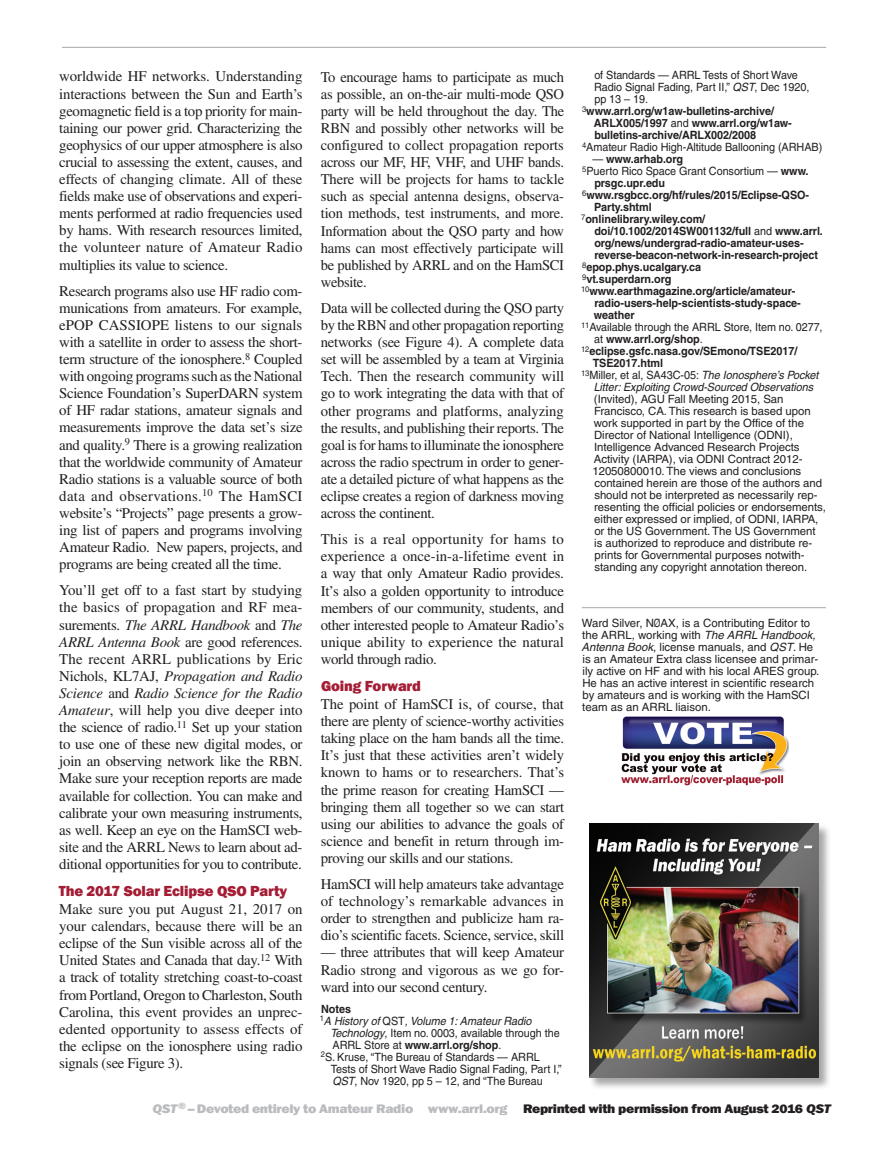
<style>
.page{position:relative;width:885px;height:1161px;background:#fff}
.page>*{position:absolute;margin:0;border:0;box-sizing:border-box;transform-origin:0 0}
.Subhead_1{font:800 15px "Franklin Gothic";letter-spacing:-.01em;color:#a41d35}
.Body_Text{font:14.85px/17.1px "Times";letter-spacing:-.02em;color:#231f20;text-align:justify}
.t1{font:800 12.75px "Franklin Gothic";letter-spacing:-.025em;color:#babbbe;scale:1.1 1}
.Notes{font:11.4px/12px "Helvetica";letter-spacing:-.005em;color:#231f20;scale:.95 1}
.Notes-2{font:700 11.4px/12px "Helvetica";letter-spacing:-.005em;color:#231f20;scale:.95 1}
.Author_s_Bio{font:11.4px/12px "Helvetica";color:#231f20}
.s1{font-style:italic}
.s2{font-weight:700}
.s3{font-weight:400}
.s4{color:#231f20}
.s5{font-style:italic;color:#231f20}
</style>
<div class="page">
<hr style="left:62px;top:47px;width:764px;height:1px;background:#a8a9ad">
<img style="left:621px;top:716px;width:167px;height:70px">
<hr style="left:581px;top:607px;width:244px;height:1px;background:#a8a9ad">
<div style="left:589px;top:823px;width:241px;height:267px;background:#231f20;opacity:.4"></div>
<img style="left:589px;top:824px;width:228px;height:253px">
<p class="Body_Text" style="left:59px;top:68px;width:245px">worldwide HF networks. Understanding interactions between the Sun and Earth’s geomagnetic field is a top priority for main&shy;taining our power grid. Characterizing the geophysics of our upper atmosphere is also crucial to assessing the extent, causes, and effects of changing climate. All of these fields make use of observations and experi&shy;ments performed at radio frequencies used by hams. With research resources limited, the volunteer nature of Amateur Radio multiplies its value to science.</p>
<p class="Body_Text" style="left:59px;top:282px;width:245px">Research programs also use HF radio com&shy;munications from amateurs. For example, ePOP CASSIOPE listens to our signals with a satellite in order to assess the short&shy;term structure of the ionosphere.<sup>8</sup> Coupled with ongoing programs such as the National Science Foundation’s SuperDARN system of HF radar stations, amateur signals and measurements improve the data set’s size and quality.<sup>9</sup> There is a growing realization that the worldwide community of Amateur Radio stations is a valuable source of both data and observations.<sup>10</sup> The HamSCI website’s “Projects” page presents a grow&shy;ing list of papers and programs involving Amateur Radio. New papers, projects, and programs are being created all the time.</p>
<p class="Body_Text" style="left:59px;top:582px;width:245px">You’ll get off to a fast start by studying the basics of propagation and RF mea&shy;surements. <span class="s1">The ARRL Handbook</span> and <span class="s1">The ARRL Antenna Book</span> are good references.<br>The recent ARRL publications by Eric Nichols, KL7AJ, <span class="s1">Propagation and Radio Science</span> and <span class="s1">Radio Science for the Radio Amateur</span>, will help you dive deeper into the science of radio.<sup>11</sup> Set up your station to use one of these new digital modes, or join an observing network like the RBN.<br>Make sure your reception reports are made available for collection. You can make and calibrate your own measuring instruments, as well. Keep an eye on the HamSCI web&shy;site and the ARRL News to learn about ad&shy;ditional opportunities for you to contribute.</p>
<p class="Subhead_1" style="left:59px;top:881px;width:230px">The 2017 Solar Eclipse QSO Party</p>
<p class="Body_Text" style="left:59px;top:900px;width:245px">Make sure you put August 21, 2017 on your calendars, because there will be an eclipse of the Sun visible across all of the United States and Canada that day.<sup>12</sup> With a track of totality stretching coast-to-coast from Portland, Oregon to Charleston, South Carolina, this event provides an unprec&shy;edented opportunity to assess effects of the eclipse on the ionosphere using radio signals (see Figure 3).</p>
<p class="Body_Text" style="left:321px;top:68px;width:245px">To encourage hams to participate as much as possible, an on-the-air multi-mode QSO party will be held throughout the day. The RBN and possibly other networks will be configured to collect propagation reports across our MF, HF, VHF, and UHF bands.<br>There will be projects for hams to tackle such as special antenna designs, observa&shy;tion methods, test instruments, and more.<br>Information about the QSO party and how hams can most effectively participate will be published by ARRL and on the HamSCI website.</p>
<p class="Body_Text" style="left:321px;top:299px;width:245px">Data will be collected during the QSO party by the RBN and other propagation reporting networks (see Figure 4). A complete data set will be assembled by a team at Virginia Tech. Then the research community will go to work integrating the data with that of other programs and platforms, analyzing the results, and publishing their reports. The goal is for hams to illuminate the ionosphere across the radio spectrum in order to gener&shy;ate a detailed picture of what happens as the eclipse creates a region of darkness moving across the continent.</p>
<p class="Body_Text" style="left:321px;top:531px;width:245px">This is a real opportunity for hams to experience a once-in-a-lifetime event in a way that only Amateur Radio provides.<br>It’s also a golden opportunity to introduce members of our community, students, and other interested people to Amateur Radio’s unique ability to experience the natural world through radio.</p>
<p class="Subhead_1" style="left:321px;top:676px;width:101px">Going Forward</p>
<p class="Body_Text" style="left:321px;top:695px;width:245px">The point of HamSCI is, of course, that there are plenty of science-worthy activities taking place on the ham bands all the time.<br>It’s just that these activities aren’t widely known to hams or to researchers. That’s the prime reason for creating HamSCI — bringing them all together so we can start using our abilities to advance the goals of science and benefit in return through im&shy;proving our skills and our stations.</p>
<p class="Body_Text" style="left:321px;top:875px;width:245px">HamSCI will help amateurs take advantage of technology’s remarkable advances in order to strengthen and publicize ham ra&shy;dio’s scientific facets. Science, service, skill</p>
<p class="Body_Text" style="left:321px;top:944px;width:245px">— three attributes that will keep Amateur Radio strong and vigorous as we go for&shy;ward into our second century.</p>
<p class="Notes-2" style="left:321px;top:1002px;width:33px">Notes</p>
<p class="Notes" style="left:330px;top:1015px;width:243px;text-indent:-11px"><sup>1</sup><span class="s1">A History of</span> QST<span class="s1">, Volume 1: Amateur Radio<br>Technology</span>, Item no. 0003, available through the<br>ARRL Store at <span class="s2">www.arrl.org/shop</span>.</p>
<p class="Notes" style="left:331px;top:1051px;width:244px;text-indent:-10px"><sup>2</sup>S. Kruse, “The Bureau of Standards — ARRL<br>Tests of Short Wave Radio Signal Fading, Part I,”<br><span class="s1">QST</span>, Nov 1920, pp 5 – 12, and “The Bureau</p>
<p class="Notes" style="left:594px;top:69px;width:228px">of Standards — ARRL Tests of Short Wave<br>Radio Signal Fading, Part II,” <span class="s1">QST</span>, Dec 1920, pp 13 – 19.</p>
<p class="Notes-2" style="left:593px;top:105px;width:210px;text-indent:-12px"><sup>3</sup>www.arrl.org/w1aw-bulletins-archive/<br>ARLX005/1997 <span class="s3">and</span> www.arrl.org/w1aw&shy;bulletins-archive/ARLX002/2008</p>
<p class="Notes" style="left:582px;top:141px;width:254px"><sup>4</sup>Amateur Radio High-Altitude Ballooning (ARHAB)</p>
<p class="Notes-2" style="left:592px;top:153px;width:97px"><span class="s3">—</span> www.arhab.org</p>
<p class="Notes" style="left:594px;top:165px;width:227px;text-indent:-12px"><sup>5</sup>Puerto Rico Space Grant Consortium — <span class="s2">www. prsgc.upr.edu</span></p>
<p class="Notes-2" style="left:594px;top:189px;width:228px;text-indent:-12px"><sup>6</sup>www.rsgbcc.org/hf/rules/2015/Eclipse-QSO-<br>Party.shtml</p>
<p class="Notes-2" style="left:594px;top:213px;width:242px;text-indent:-13px"><sup>7</sup>onlinelibrary.wiley.com/ doi/10.1002/2014SW001132/full <span class="s3">and</span> www.arrl. org/news/undergrad-radio-amateur-uses&shy;reverse-beacon-network-in-research-project</p>
<p class="Notes-2" style="left:582px;top:261px;width:127px"><sup>8</sup>epop.phys.ucalgary.ca</p>
<p class="Notes-2" style="left:582px;top:273px;width:95px"><sup>9</sup>vt.superdarn.org</p>
<p class="Notes-2" style="left:593px;top:285px;width:219px;text-indent:-13px"><sup>10</sup>www.earthmagazine.org/article/amateur&shy;radio-users-help-scientists-study-space&shy;weather</p>
<p class="Notes" style="left:594px;top:321px;width:242px;text-indent:-13px"><sup>11</sup>Available through the ARRL Store, Item no. 0277, at <span class="s2">www.arrl.org/shop</span>.</p>
<p class="Notes-2" style="left:592px;top:345px;width:217px;text-indent:-12px"><sup>12</sup>eclipse.gsfc.nasa.gov/SEmono/TSE2017/<br>TSE2017.html</p>
<p class="Notes" style="left:592px;top:369px;width:247px;text-indent:-11px"><sup>13</sup>Miller, et al, SA43C-05: <span class="s1">The Ionosphere’s Pocket Litter: Exploiting Crowd-Sourced Observations </span>(Invited), AGU Fall Meeting 2015, San Francisco, CA. This research is based upon work supported in part by the Office of the Director of National Intelligence (ODNI), Intelligence Advanced Research Projects Activity (IARPA), via ODNI Contract 2012- 12050800010. The views and conclusions contained herein are those of the authors and should not be interpreted as necessarily rep&shy;resenting the official policies or endorsements, either expressed or implied, of ODNI, IARPA, or the US Government. The US Government<br>is authorized to reproduce and distribute re&shy;prints for Governmental purposes notwith&shy;standing any copyright annotation thereon.</p>
<p class="Author_s_Bio" style="left:581px;top:617px;width:239px">Ward Silver, NØAX, is a Contributing Editor to the ARRL, working with <span class="s1">The ARRL Handbook, Antenna Book</span>, license manuals, and <span class="s1">QST</span>. He is an Amateur Extra class licensee and primar&shy;ily active on HF and with his local ARES group.<br>He has an active interest in scientific research by amateurs and is working with the HamSCI team as an ARRL liaison.</p>
<p class="t1" style="left:152px;top:1101px;width:618px"><span class="s1">QST</span><sup>®</sup>– Devoted entirely to Amateur Radio www.arrl.org <span class="s4">Reprinted with permission from August 2016</span> <span class="s5">QST</span></p>
</div>
